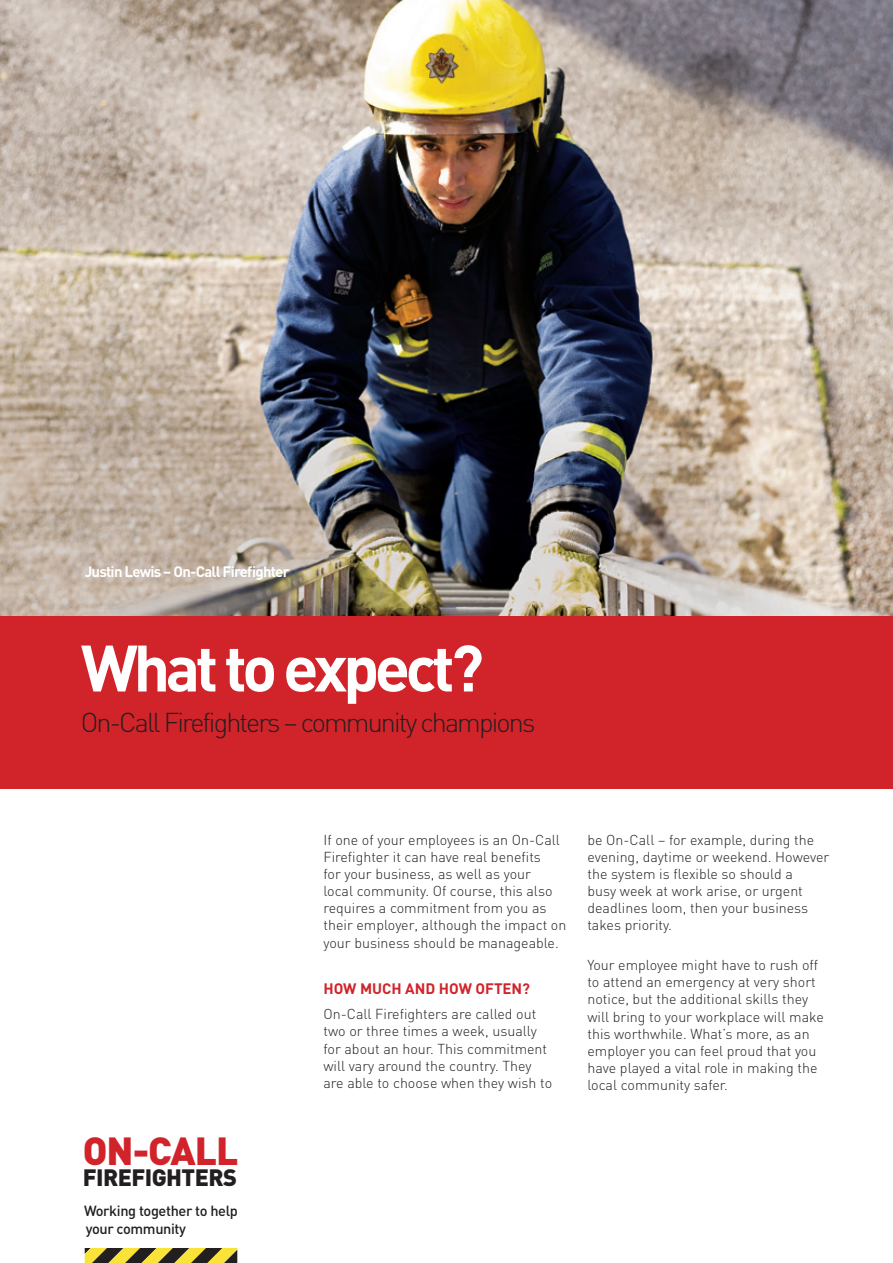
<style>
.page{position:relative;width:893px;height:1263px;background:#fff}
.page>*{position:absolute;margin:0;border:0;box-sizing:border-box;transform-origin:0 0}
.t1{font:700 64.5px "DIN";letter-spacing:-.07em;color:#fff}
.t2{font:900 38.7px "DIN";letter-spacing:-.025em;color:#d1232a}
.t3{font:300 27px "DIN";letter-spacing:-.07em;color:#231f20}
.t4{font:900 23.4px "DIN";letter-spacing:-.025em;color:#231f20}
.t5{font:700 15px "DIN";letter-spacing:-.05em;color:#fff}
.t6{font:700 15px "DIN";color:#d1232a}
.t7{font:500 14.55px/17.4px "DIN";letter-spacing:-.025em;color:#231f20}
.t8{font:300 14.25px/17.1px "DIN";color:#231f20}
</style>
<div class="page">
<svg style="left:84px;top:1248px;width:154px;height:15px;background:#948730"></svg>
<img style="left:0;top:0;width:893px;height:617px">
<div style="left:0;top:617px;width:893px;height:172px;background:#d1232a"></div>
<p class="t5" style="left:85px;top:562px;width:206px">Justin Lewis – On-Call Firefighter</p>
<h1 class="t1" style="left:81px;top:626px;width:405px">What to expect?</h1>
<h3 class="t3" style="left:81px;top:706px;width:456px">On-Call Firefighters – community champions</h3>
<h2 class="t2" style="left:83px;top:1125px;width:157px">ON-CALL</h2>
<h3 class="t4" style="left:83px;top:1162px;width:156px">FIREFIGHTERS</h3>
<p class="t7" style="left:84px;top:1202px;width:155px">Working together to help your community</p>
<p class="t8" style="left:323px;top:831px;width:244px">If one of your employees is an On-Call Firefighter it can have real benefits<br>for your business, as well as your<br>local community. Of course, this also requires a commitment from you as their employer, although the impact on your business should be manageable.</p>
<p class="t6" style="left:323px;top:978px;width:59px">How Much</p>
<p class="t6" style="left:405px;top:978px;width:126px">and How Often?</p>
<p class="t8" style="left:323px;top:1005px;width:230px">On-Call Firefighters are called out two or three times a week, usually for about an hour. This commitment will vary around the country. They are able to choose when they wish to</p>
<p class="t8" style="left:587px;top:831px;width:243px">be On-Call – for example, during the evening, daytime or weekend. However the system is flexible so should a<br>busy week at work arise, or urgent deadlines loom, then your business takes priority.</p>
<p class="t8" style="left:587px;top:956px;width:238px">Your employee might have to rush off to attend an emergency at very short notice, but the additional skills they will bring to your workplace will make this worthwhile. What’s more, as an employer you can feel proud that you have played a vital role in making the local community safer.</p>
</div>
